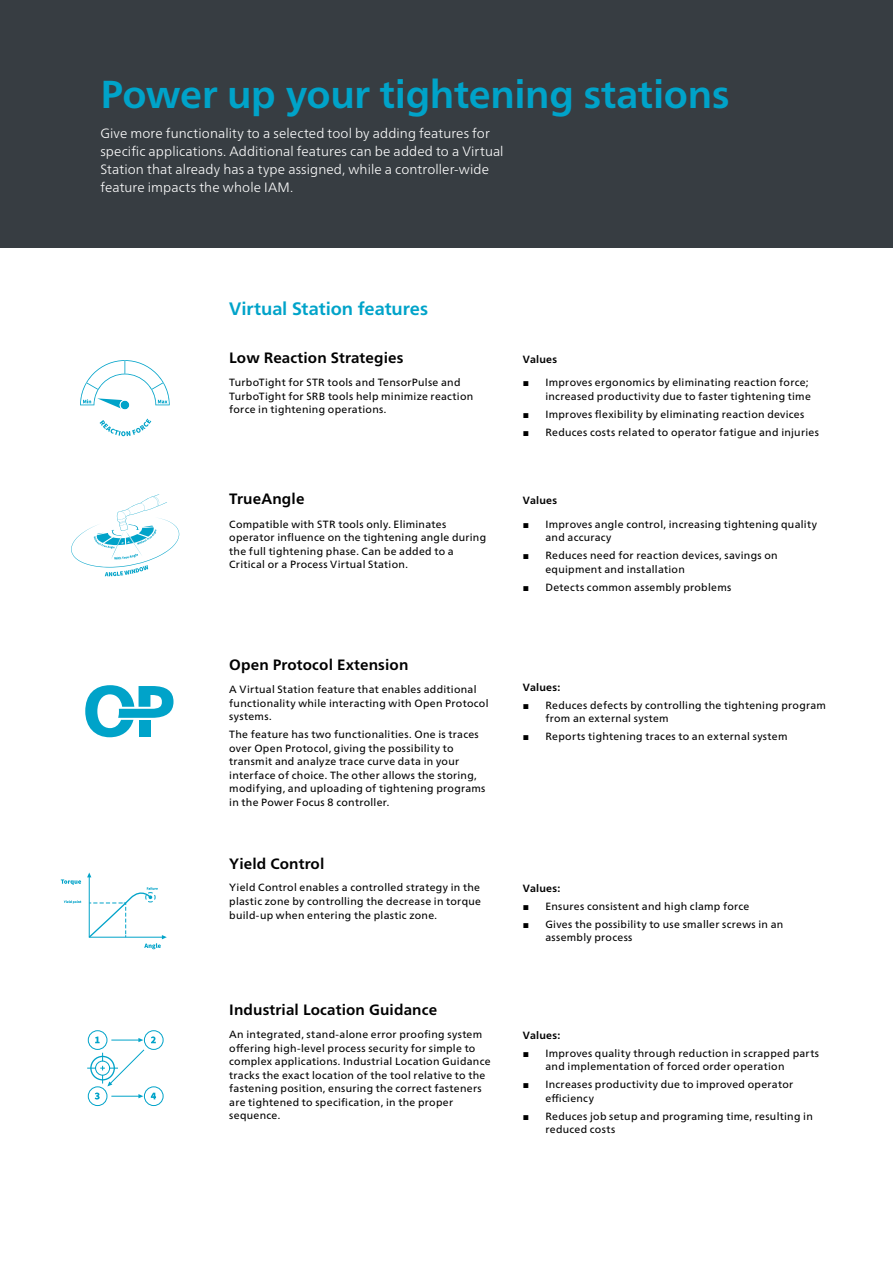
<style>
.page{position:relative;width:893px;height:1263px;background:#fff}
.page>*{position:absolute;margin:0;border:0;box-sizing:border-box;transform-origin:0 0}
.t1{font:700 39px "Neue Frutiger World";letter-spacing:-.01em;color:#00a3c9}
.t2{font:700 18px "Neue Frutiger World";letter-spacing:-.005em;color:#00a3c9}
.t3{font:700 15px "Neue Frutiger World";letter-spacing:.01em;color:#000}
.t4{font:300 13.5px/18px "Neue Frutiger World";letter-spacing:.005em;color:#fff}
.t5{font:10.5px/13.5px "Neue Frutiger World";letter-spacing:.025em;color:#000}
.t6{font:700 10.5px "Neue Frutiger World";letter-spacing:.03em;color:#000}
.s1{font-family:"Arial"}
</style>
<div class="page">
<div style="left:0;top:0;width:893px;height:248px;background:#373d42"></div>
<svg style="left:71px;top:360px;width:109px;height:217px"></svg>
<svg style="left:85px;top:685px;width:88px;height:52px"></svg>
<svg style="left:61px;top:879px;width:20px;height:6px"></svg>
<svg style="left:64px;top:900px;width:17px;height:4px"></svg>
<svg style="left:87px;top:872px;width:80px;height:77px"></svg>
<div style="left:88px;top:1030px;width:19px;height:20px;border:1px solid #00a3c9;border-radius:50%"></div>
<div style="left:144px;top:1030px;width:20px;height:20px;border:1px solid #00a3c9;border-radius:50%"></div>
<svg style="left:87px;top:1036px;width:77px;height:70px"></svg>
<h1 class="t1" style="left:100px;top:60px;width:631px">Power up your tightening stations</h1>
<p class="t4" style="left:100px;top:125px;width:405px">Give more functionality to a selected tool by adding features for specific applications. Additional features can be added to a Virtual Station that already has a type assigned, while a controller-wide feature impacts the whole IAM.</p>
<h2 class="t2" style="left:229px;top:293px;width:200px">Virtual Station features</h2>
<h3 class="t3" style="left:229px;top:345px;width:176px">Low Reaction Strategies</h3>
<p class="t6" style="left:523px;top:350px;width:36px">Values</p>
<p class="t5" style="left:229px;top:376px;width:246px">TurboTight for STR tools and TensorPulse and<br>TurboTight for SRB tools help minimize reaction force in tightening operations.</p>
<p class="t5" style="left:523px;top:376px;width:289px;text-align:right"><span class="s1">■</span> Improves ergonomics by eliminating reaction force; increased productivity due to faster tightening time</p>
<p class="t5" style="left:523px;top:407px;width:283px"><span class="s1">■</span> Improves flexibility by eliminating reaction devices</p>
<p class="t5" style="left:523px;top:425px;width:297px"><span class="s1">■</span> Reduces costs related to operator fatigue and injuries</p>
<h3 class="t3" style="left:229px;top:486px;width:77px">TrueAngle</h3>
<p class="t6" style="left:523px;top:491px;width:36px">Values</p>
<p class="t5" style="left:229px;top:517px;width:258px">Compatible with STR tools only. Eliminates operator influence on the tightening angle during the full tightening phase. Can be added to a Critical or a Process Virtual Station.</p>
<h3 class="t3" style="left:229px;top:652px;width:181px">Open Protocol Extension</h3>
<p class="t5" style="left:229px;top:683px;width:261px">A Virtual Station feature that enables additional functionality while interacting with Open Protocol systems.</p>
<p class="t5" style="left:229px;top:728px;width:258px">The feature has two functionalities. One is traces over Open Protocol, giving the possibility to transmit and analyze trace curve data in your interface of choice. The other allows the storing, modifying, and uploading of tightening programs in the Power Focus 8 controller.</p>
<h3 class="t3" style="left:229px;top:850px;width:97px">Yield Control</h3>
<p class="t5" style="left:229px;top:881px;width:253px;text-align:justify">Yield Control enables a controlled strategy in the plastic zone by controlling the decrease in torque build-up when entering the plastic zone.</p>
<h3 class="t3" style="left:229px;top:997px;width:210px">Industrial Location Guidance</h3>
<p class="t5" style="left:229px;top:1028px;width:263px">An integrated, stand-alone error proofing system offering high-level process security for simple to complex applications. Industrial Location Guidance tracks the exact location of the tool relative to the fastening position, ensuring the correct fasteners are tightened to specification, in the proper sequence.</p>
<p class="t5" style="left:545px;top:517px;width:273px;text-indent:-23px"><span class="s1">■</span> Improves angle control, increasing tightening quality and accuracy</p>
<p class="t5" style="left:545px;top:549px;width:234px;text-indent:-23px"><span class="s1">■</span> Reduces need for reaction devices, savings on equipment and installation</p>
<p class="t5" style="left:523px;top:580px;width:210px"><span class="s1">■</span> Detects common assembly problems</p>
<p class="t6" style="left:523px;top:678px;width:39px">Values:</p>
<p class="t5" style="left:545px;top:699px;width:282px;text-indent:-23px"><span class="s1">■</span> Reduces defects by controlling the tightening program from an external system</p>
<p class="t5" style="left:523px;top:730px;width:266px"><span class="s1">■</span> Reports tightening traces to an external system</p>
<p class="t6" style="left:523px;top:879px;width:39px">Values:</p>
<p class="t5" style="left:523px;top:900px;width:228px"><span class="s1">■</span> Ensures consistent and high clamp force</p>
<p class="t5" style="left:545px;top:918px;width:239px;text-indent:-23px"><span class="s1">■</span> Gives the possibility to use smaller screws in an assembly process</p>
<p class="t6" style="left:523px;top:1026px;width:39px">Values:</p>
<p class="t5" style="left:545px;top:1046px;width:275px;text-indent:-23px"><span class="s1">■</span> Improves quality through reduction in scrapped parts and implementation of forced order operation</p>
<p class="t5" style="left:545px;top:1078px;width:249px;text-indent:-23px"><span class="s1">■</span> Increases productivity due to improved operator efficiency</p>
<p class="t5" style="left:545px;top:1109px;width:269px;text-indent:-23px"><span class="s1">■</span> Reduces job setup and programing time, resulting in reduced costs</p>
</div>
